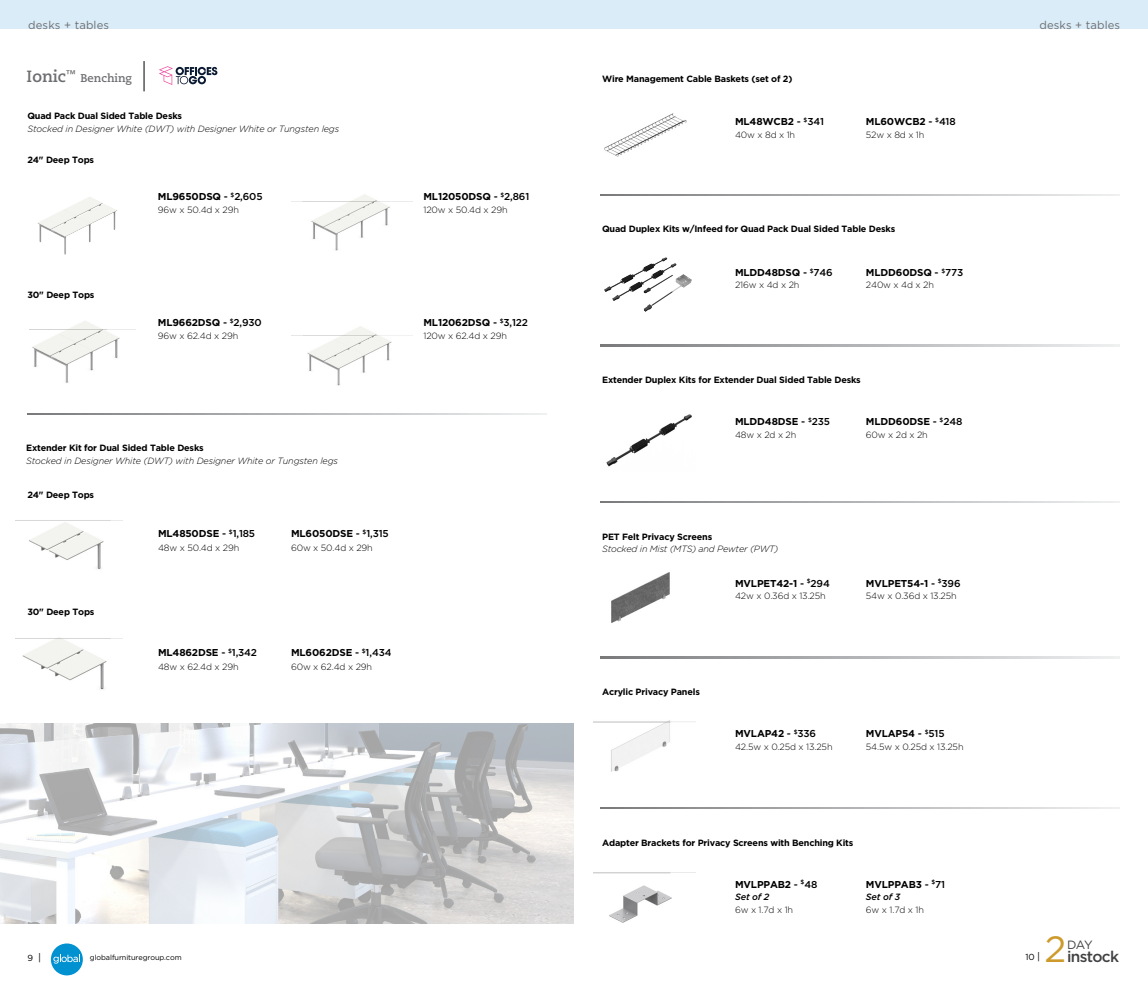
<style>
.page{position:relative;width:1148px;height:990px;background:#fff}
.page>*{position:absolute;margin:0;border:0;box-sizing:border-box;transform-origin:0 0}
.t1{font:36.5px "Gotham";color:#cd9b2b}
.t2{font:700 16.25px "Caecilia LT Std";color:#6d6e71}
.t3{font:500 15.5px "Gotham";letter-spacing:-.045em;color:#414042}
.t4{font:12px "Gotham";color:#414042}
.t5{font:11.25px "Gotham";letter-spacing:.01em;color:#6d6e71}
.t6{font:700 11.25px "Caecilia LT Std";color:#6d6e71}
.t7{font:700 10px "Gotham";letter-spacing:-.015em;color:#000}
.t8{font:700 9px "Gotham";letter-spacing:-.02em;color:#000}
.t9{font:300 9px "Gotham";letter-spacing:-.015em;color:#000}
.t10{font:italic 300 9px "Gotham";letter-spacing:-.015em;color:#000}
.t11{font:italic 500 9px "Gotham";letter-spacing:-.015em;color:#000}
.t12{font:8.75px "Gotham";color:#000}
.t13{font:7.25px "Gotham";letter-spacing:-.01em;color:#000}
.s1{font-weight:500}
.s2{font-size:10px}
</style>
<div class="page">
<div style="left:0;top:0;width:1148px;height:29px;background:#daecf8"></div>
<div style="left:51px;top:943px;width:32px;height:32px;background:#0091d1;border-radius:50%"></div>
<svg style="left:53px;top:955px;width:27px;height:9px"></svg>
<img style="left:0;top:724px;width:573px;height:199px">
<img style="left:38px;top:197px;width:79px;height:58px">
<img style="left:29px;top:321px;width:107px;height:62px">
<svg style="left:27px;top:413px;width:520px;height:1px"></svg>
<img style="left:291px;top:194px;width:122px;height:57px">
<img style="left:291px;top:326px;width:122px;height:60px">
<img style="left:16px;top:520px;width:106px;height:49px">
<img style="left:16px;top:637px;width:106px;height:53px">
<svg style="left:600px;top:194px;width:519px;height:1px"></svg>
<svg style="left:600px;top:345px;width:519px;height:1px"></svg>
<svg style="left:600px;top:501px;width:519px;height:2px"></svg>
<svg style="left:600px;top:657px;width:519px;height:1px"></svg>
<svg style="left:600px;top:807px;width:519px;height:2px"></svg>
<img style="left:604px;top:113px;width:83px;height:44px">
<img style="left:604px;top:258px;width:59px;height:34px">
<img style="left:606px;top:414px;width:86px;height:53px">
<img style="left:611px;top:572px;width:59px;height:51px">
<img style="left:593px;top:720px;width:103px;height:52px">
<img style="left:593px;top:872px;width:103px;height:51px">
<svg style="left:159px;top:66px;width:58px;height:19px"></svg>
<hr style="left:144px;top:61px;width:1px;height:30px;background:#000">
<p class="t5" style="left:28px;top:17px;width:82px">desks + tables</p>
<p class="t5" style="left:1039px;top:17px;width:82px">desks + tables</p>
<h2 class="t2" style="left:27px;top:67px;width:51px">Ionic<sup>™</sup></h2>
<p class="t6" style="left:81px;top:72px;width:53px">Benching</p>
<p class="t8" style="left:27px;top:110px;width:156px">Quad Pack Dual Sided Table Desks</p>
<p class="t10" style="left:27px;top:123px;width:313px">Stocked in Designer White (DWT) with Designer White or Tungsten legs</p>
<p class="t8" style="left:27px;top:154px;width:68px">24" Deep Tops</p>
<p class="t8" style="left:27px;top:289px;width:69px">30" Deep Tops</p>
<p class="t7" style="left:158px;top:190px;width:106px">ML9650DSQ <span class="s1">-</span> <sup>$</sup><span class="s1">2,605</span></p>
<p class="t9" style="left:158px;top:204px;width:83px">96w x 50.4d x 29h</p>
<p class="t7" style="left:158px;top:316px;width:105px">ML9662DSQ <span class="s1">-</span> <sup>$</sup><span class="s1">2,930</span></p>
<p class="t9" style="left:158px;top:330px;width:82px">96w x 62.4d x 29h</p>
<p class="t7" style="left:423px;top:190px;width:107px">ML12050DSQ <span class="s1">-</span> <sup>$</sup><span class="s1">2,861</span></p>
<p class="t9" style="left:423px;top:204px;width:86px">120w x 50.4d x 29h</p>
<p class="t7" style="left:423px;top:316px;width:106px">ML12062DSQ <span class="s1">-</span> <sup>$</sup><span class="s1">3,122</span></p>
<p class="t9" style="left:423px;top:330px;width:85px">120w x 62.4d x 29h</p>
<p class="t8" style="left:26px;top:442px;width:179px">Extender Kit for Dual Sided Table Desks</p>
<p class="t10" style="left:26px;top:455px;width:313px">Stocked in Designer White (DWT) with Designer White or Tungsten legs</p>
<p class="t8" style="left:27px;top:489px;width:68px">24" Deep Tops</p>
<p class="t8" style="left:27px;top:606px;width:69px">30" Deep Tops</p>
<p class="t7" style="left:158px;top:527px;width:99px">ML4850DSE <span class="s1">-</span> <sup>$</sup><span class="s1">1,185</span></p>
<p class="t9" style="left:158px;top:543px;width:83px">48w x 50.4d x 29h</p>
<p class="t7" style="left:291px;top:527px;width:99px">ML6050DSE <span class="s1">-</span> <sup>$</sup><span class="s1">1,315</span></p>
<p class="t9" style="left:291px;top:543px;width:83px">60w x 50.4d x 29h</p>
<p class="t7" style="left:158px;top:646px;width:101px">ML4862DSE <span class="s1">-</span> <sup>$</sup><span class="s1">1,342</span></p>
<p class="t9" style="left:158px;top:661px;width:82px">48w x 62.4d x 29h</p>
<p class="t7" style="left:291px;top:646px;width:102px">ML6062DSE <span class="s1">-</span> <sup>$</sup><span class="s1">1,434</span></p>
<p class="t9" style="left:291px;top:661px;width:83px">60w x 62.4d x 29h</p>
<p class="t12" style="left:28px;top:952px;width:15px">9 <span class="s2">|</span></p>
<p class="t13" style="left:90px;top:953px;width:93px">globalfurnituregroup.com</p>
<p class="t8" style="left:602px;top:73px;width:192px">Wire Management Cable Baskets (set of 2)</p>
<p class="t7" style="left:735px;top:115px;width:90px">ML48WCB2 <span class="s1">-</span> <sup>$</sup><span class="s1">341</span></p>
<p class="t9" style="left:735px;top:129px;width:62px">40w x 8d x 1h</p>
<p class="t7" style="left:866px;top:115px;width:91px">ML60WCB2 <span class="s1">-</span> <sup>$</sup><span class="s1">418</span></p>
<p class="t9" style="left:866px;top:129px;width:60px">52w x 8d x 1h</p>
<p class="t8" style="left:602px;top:223px;width:295px">Quad Duplex Kits w/Infeed for Quad Pack Dual Sided Table Desks</p>
<p class="t7" style="left:735px;top:266px;width:99px">MLDD48DSQ <span class="s1">-</span> <sup>$</sup><span class="s1">746</span></p>
<p class="t9" style="left:735px;top:279px;width:66px">216w x 4d x 2h</p>
<p class="t7" style="left:866px;top:266px;width:99px">MLDD60DSQ <span class="s1">-</span> <sup>$</sup><span class="s1">773</span></p>
<p class="t9" style="left:866px;top:279px;width:69px">240w x 4d x 2h</p>
<p class="t8" style="left:602px;top:374px;width:260px">Extender Duplex Kits for Extender Dual Sided Table Desks</p>
<p class="t7" style="left:735px;top:415px;width:96px">MLDD48DSE <span class="s1">-</span> <sup>$</sup><span class="s1">235</span></p>
<p class="t9" style="left:735px;top:429px;width:63px">48w x 2d x 2h</p>
<p class="t7" style="left:866px;top:415px;width:98px">MLDD60DSE <span class="s1">-</span> <sup>$</sup><span class="s1">248</span></p>
<p class="t9" style="left:866px;top:429px;width:63px">60w x 2d x 2h</p>
<p class="t8" style="left:602px;top:530px;width:112px">PET Felt Privacy Screens</p>
<p class="t10" style="left:602px;top:543px;width:178px">Stocked in Mist (MTS) and Pewter (PWT)</p>
<p class="t7" style="left:735px;top:577px;width:96px">MVLPET42-1 <span class="s1">-</span> <sup>$</sup><span class="s1">294</span></p>
<p class="t9" style="left:735px;top:590px;width:92px">42w x 0.36d x 13.25h</p>
<p class="t7" style="left:866px;top:577px;width:96px">MVLPET54-1 <span class="s1">-</span> <sup>$</sup><span class="s1">396</span></p>
<p class="t9" style="left:866px;top:590px;width:92px">54w x 0.36d x 13.25h</p>
<p class="t8" style="left:602px;top:686px;width:99px">Acrylic Privacy Panels</p>
<p class="t7" style="left:735px;top:727px;width:83px">MVLAP42 <span class="s1">-</span> <sup>$</sup><span class="s1">336</span></p>
<p class="t9" style="left:735px;top:741px;width:99px">42.5w x 0.25d x 13.25h</p>
<p class="t7" style="left:866px;top:727px;width:80px">MVLAP54 <span class="s1">-</span> <sup>$</sup><span class="s1">515</span></p>
<p class="t9" style="left:866px;top:741px;width:99px">54.5w x 0.25d x 13.25h</p>
<p class="t8" style="left:602px;top:836px;width:253px">Adapter Brackets for Privacy Screens with Benching Kits</p>
<p class="t7" style="left:735px;top:878px;width:84px">MVLPPAB2 <span class="s1">-</span> <sup>$</sup><span class="s1">48</span></p>
<p class="t11" style="left:735px;top:891px;width:36px">Set of 2</p>
<p class="t9" style="left:735px;top:904px;width:60px">6w x 1.7d x 1h</p>
<p class="t7" style="left:866px;top:878px;width:81px">MVLPPAB3 <span class="s1">-</span> <sup>$</sup><span class="s1">71</span></p>
<p class="t11" style="left:866px;top:891px;width:36px">Set of 3</p>
<p class="t9" style="left:866px;top:904px;width:60px">6w x 1.7d x 1h</p>
<h1 class="t1" style="left:1044px;top:925px;width:23px">2</h1>
<h3 class="t4" style="left:1067px;top:937px;width:27px">DAY</h3>
<h3 class="t3" style="left:1067px;top:946px;width:54px">instock</h3>
<p class="t12" style="left:1025px;top:952px;width:16px">10 <span class="s2">|</span></p>
</div>
